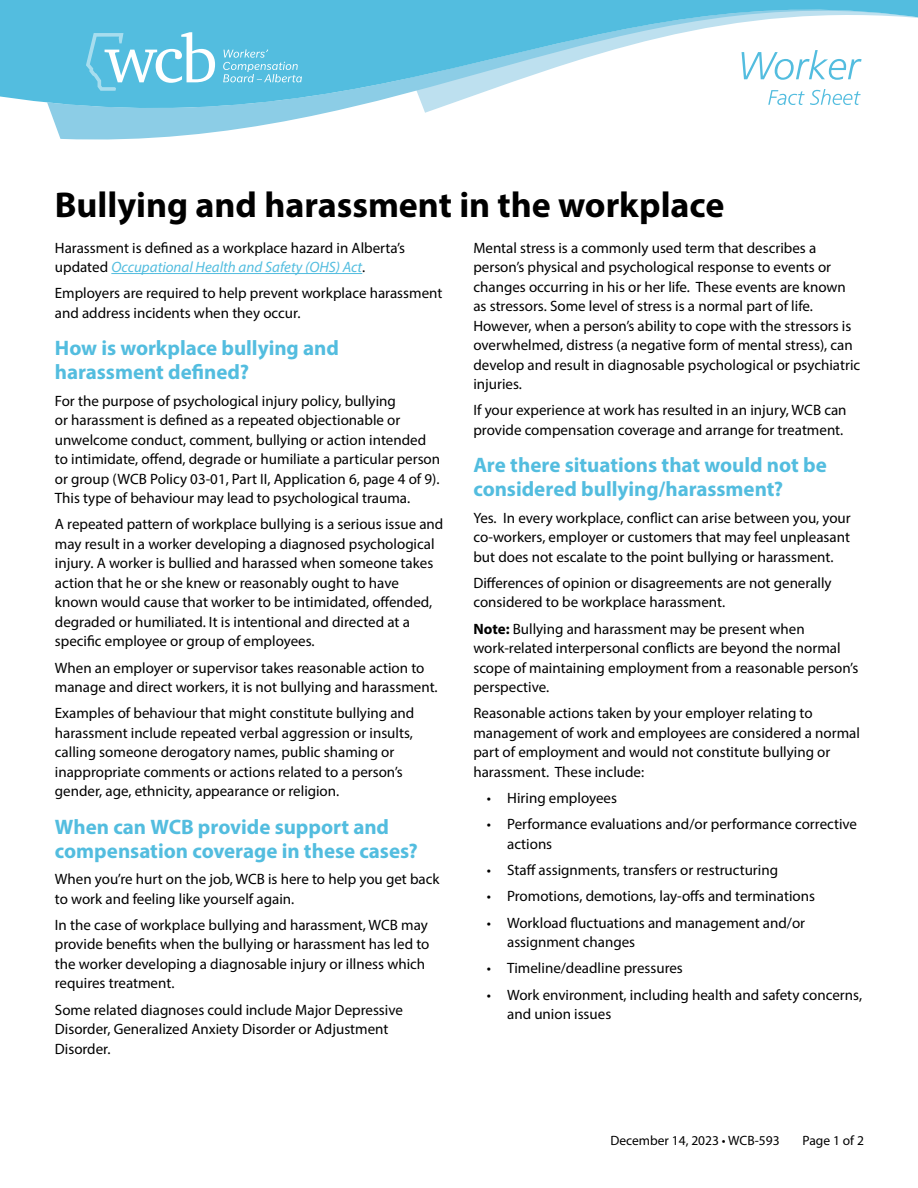
<style>
.page{position:relative;width:918px;height:1188px;background:#fff}
.page>*{position:absolute;margin:0;border:0;box-sizing:border-box;transform-origin:0 0}
.t1{font:700 36px "Myriad Pro";color:#000}
.t2{font:700 21px/24px "Myriad Pro";color:#53bddf}
.t3{font:15px/19.5px "Myriad Pro";color:#000}
.t4{font:13.5px "Myriad Pro";color:#000}
.s1{font-style:italic;color:#53bddf}
.s2{font-weight:700}
</style>
<div class="page">
<svg style="left:0;top:0;width:918px;height:140px"></svg>
<svg style="left:742px;top:50px;width:120px;height:30px"></svg>
<svg style="left:768px;top:89px;width:93px;height:16px"></svg>
<svg style="left:223px;top:49px;width:79px;height:33px;background:#6ec7e3"></svg>
<svg style="left:86px;top:32px;width:129px;height:59px"></svg>
<hr style="left:111px;top:273px;width:251px;height:1px;background:#53bddf">
<h1 class="t1" style="left:55px;top:181px;width:671px">Bullying and harassment in the workplace</h1>
<p class="t3" style="left:55px;top:238px;width:352px">Harassment is defined as a workplace hazard in Alberta’s updated <span class="s1">Occupational Health and Safety (OHS) Act</span>.</p>
<p class="t3" style="left:55px;top:283px;width:389px">Employers are required to help prevent workplace harassment and address incidents when they occur.</p>
<h2 class="t2" style="left:55px;top:336px;width:286px">How is workplace bullying and harassment defined?</h2>
<p class="t3" style="left:55px;top:391px;width:387px">For the purpose of psychological injury policy, bullying<br>or harassment is defined as a repeated objectionable or unwelcome conduct, comment, bullying or action intended to intimidate, offend, degrade or humiliate a particular person or group (WCB Policy 03-01, Part II, Application 6, page 4 of 9).<br>This type of behaviour may lead to psychological trauma.</p>
<p class="t3" style="left:55px;top:514px;width:390px">A repeated pattern of workplace bullying is a serious issue and may result in a worker developing a diagnosed psychological injury. A worker is bullied and harassed when someone takes action that he or she knew or reasonably ought to have known would cause that worker to be intimidated, offended, degraded or humiliated. It is intentional and directed at a specific employee or group of employees.</p>
<p class="t3" style="left:55px;top:658px;width:384px">When an employer or supervisor takes reasonable action to manage and direct workers, it is not bullying and harassment.</p>
<p class="t3" style="left:55px;top:703px;width:361px">Examples of behaviour that might constitute bullying and harassment include repeated verbal aggression or insults, calling someone derogatory names, public shaming or inappropriate comments or actions related to a person’s gender, age, ethnicity, appearance or religion.</p>
<h2 class="t2" style="left:55px;top:814px;width:364px">When can WCB provide support and compensation coverage in these cases?</h2>
<p class="t3" style="left:55px;top:869px;width:386px">When you’re hurt on the job, WCB is here to help you get back to work and feeling like yourself again.</p>
<p class="t3" style="left:55px;top:915px;width:376px">In the case of workplace bullying and harassment, WCB may provide benefits when the bullying or harassment has led to the worker developing a diagnosable injury or illness which requires treatment.</p>
<p class="t3" style="left:55px;top:1000px;width:350px">Some related diagnoses could include Major Depressive<br>Disorder, Generalized Anxiety Disorder or Adjustment<br>Disorder.</p>
<p class="t3" style="left:473px;top:238px;width:388px">Mental stress is a commonly used term that describes a person’s physical and psychological response to events or changes occurring in his or her life. These events are known as stressors. Some level of stress is a normal part of life.<br>However, when a person’s ability to cope with the stressors is overwhelmed, distress (a negative form of mental stress), can develop and result in diagnosable psychological or psychiatric injuries.</p>
<p class="t3" style="left:473px;top:400px;width:375px">If your experience at work has resulted in an injury, WCB can provide compensation coverage and arrange for treatment.</p>
<h2 class="t2" style="left:473px;top:453px;width:355px">Are there situations that would not be considered bullying/harassment?</h2>
<p class="t3" style="left:473px;top:508px;width:379px;text-align:justify">Yes. In every workplace, conflict can arise between you, your co-workers, employer or customers that may feel unpleasant but does not escalate to the point bullying or harassment.</p>
<p class="t3" style="left:473px;top:573px;width:360px">Differences of opinion or disagreements are not generally considered to be workplace harassment.</p>
<p class="t3" style="left:473px;top:619px;width:386px"><span class="s2">Note:</span> Bullying and harassment may be present when work-related interpersonal conflicts are beyond the normal scope of maintaining employment from a reasonable person’s perspective.</p>
<p class="t3" style="left:473px;top:703px;width:388px">Reasonable actions taken by your employer relating to management of work and employees are considered a normal part of employment and would not constitute bullying or harassment. These include:</p>
<p class="t3" style="left:487px;top:788px;width:132px">• Hiring employees</p>
<p class="t3" style="left:507px;top:814px;width:352px;text-indent:-20px">• Performance evaluations and/or performance corrective actions</p>
<p class="t3" style="left:487px;top:860px;width:293px">• Staff assignments, transfers or restructuring</p>
<p class="t3" style="left:487px;top:886px;width:330px">• Promotions, demotions, lay-offs and terminations</p>
<p class="t3" style="left:507px;top:913px;width:300px;text-indent:-20px">• Workload fluctuations and management and/or assignment changes</p>
<p class="t3" style="left:487px;top:958px;width:197px">• Timeline/deadline pressures</p>
<p class="t3" style="left:507px;top:985px;width:357px;text-indent:-20px">• Work environment, including health and safety concerns, and union issues</p>
<p class="t4" style="left:610px;top:1132px;width:171px">December 14, 2023 • WCB-593</p>
<p class="t4" style="left:803px;top:1132px;width:63px">Page 1 of 2</p>
</div>
